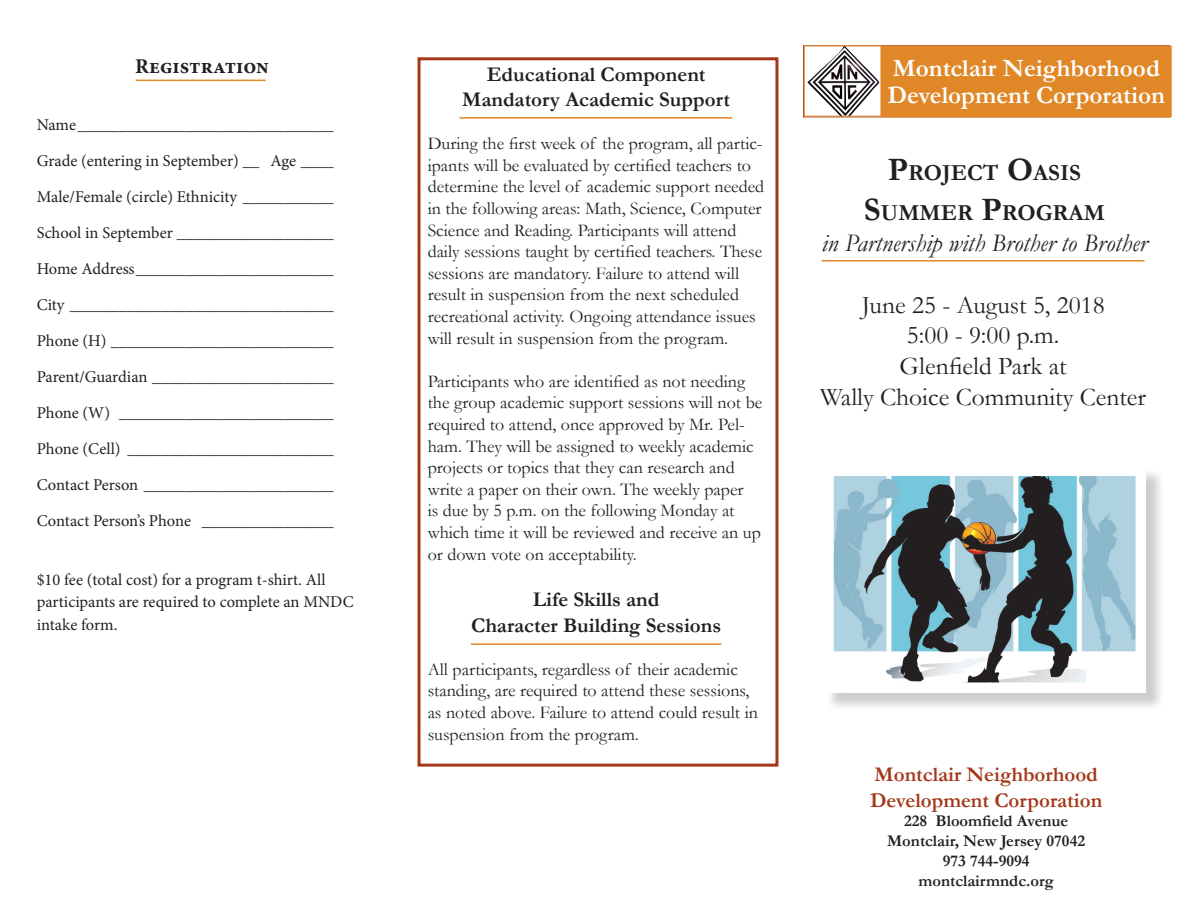
<style>
.page{position:relative;width:1188px;height:918px;background:#fff}
.page>*{position:absolute;margin:0;border:0;box-sizing:border-box;transform-origin:0 0}
.t1{font:25.5px "Garamond";color:#231f20}
.t2{font:italic 25.5px "Garamond";color:#231f20}
.t3{font:700 25.05px "Garamond";color:#fff}
.t4{font:700 23.1px "Garamond";color:#231f20}
.t5{font:700 21px "Garamond";color:#231f20}
.t6{font:700 21px "Garamond";color:#a4381a}
.t7{font:700 21px "Minion Pro";color:#231f20}
.t8{font:18px/21.6px "Garamond";color:#231f20}
.t9{font:16.5px/22.5px "Minion Pro";letter-spacing:-.005em;color:#231f20}
.t10{font:700 16.5px "Garamond";color:#231f20}
.s1{font-size:33px}
</style>
<div class="page">
<img style="left:807px;top:47px;width:72px;height:68px">
<div style="left:804px;top:45px;width:77px;height:72px;border:1px solid #e08728"></div>
<div style="left:881px;top:46px;width:290px;height:71px;background:#e08728"></div>
<div style="left:825px;top:468px;width:340px;height:244px;background:#231f20;opacity:.22"></div>
<img style="left:834px;top:476px;width:301px;height:206px">
<hr style="left:471px;top:643px;width:250px;height:2px;background:#e08728">
<hr style="left:459px;top:117px;width:273px;height:2px;background:#e08728">
<hr style="left:136px;top:80px;width:130px;height:1px;background:#e08728">
<hr style="left:822px;top:260px;width:323px;height:2px;background:#e08728">
<div style="left:418px;top:57px;width:360px;height:710px;border:3px solid #a4381a"></div>
<p class="t7" style="left:135px;top:51px;width:135px">Registration</p>
<p class="t9" style="left:37px;top:114px;width:298px">Name_______________________________</p>
<p class="t9" style="left:37px;top:150px;width:299px">Grade (entering in September) __ Age ____</p>
<p class="t9" style="left:37px;top:186px;width:298px">Male/Female (circle) Ethnicity ___________</p>
<p class="t9" style="left:37px;top:222px;width:298px">School in September ___________________</p>
<p class="t9" style="left:37px;top:258px;width:298px">Home Address________________________</p>
<p class="t9" style="left:37px;top:294px;width:298px">City ________________________________</p>
<p class="t9" style="left:37px;top:330px;width:298px">Phone (H) ___________________________</p>
<p class="t9" style="left:37px;top:366px;width:298px">Parent/Guardian ______________________</p>
<p class="t9" style="left:37px;top:402px;width:298px">Phone (W) __________________________</p>
<p class="t9" style="left:37px;top:438px;width:298px">Phone (Cell) _________________________</p>
<p class="t9" style="left:37px;top:474px;width:298px">Contact Person _______________________</p>
<p class="t9" style="left:37px;top:510px;width:298px">Contact Person’s Phone ________________</p>
<p class="t9" style="left:37px;top:568px;width:319px">$10 fee (total cost) for a program t-shirt. All participants are required to complete an MNDC intake form.</p>
<p class="t5" style="left:487px;top:60px;width:220px">Educational Component</p>
<p class="t5" style="left:462px;top:85px;width:270px">Mandatory Academic Support</p>
<p class="t8" style="left:428px;top:132px;width:338px">During the first week of the program, all partic&shy;ipants will be evaluated by certified teachers to determine the level of academic support needed in the following areas: Math, Science, Computer Science and Reading. Participants will attend daily sessions taught by certified teachers. These sessions are mandatory. Failure to attend will result in suspension from the next scheduled recreational activity. Ongoing attendance issues will result in suspension from the program.</p>
<p class="t8" style="left:428px;top:370px;width:336px">Participants who are identified as not needing the group academic support sessions will not be required to attend, once approved by Mr. Pel&shy;ham. They will be assigned to weekly academic projects or topics that they can research and write a paper on their own. The weekly paper<br>is due by 5 p.m. on the following Monday at which time it will be reviewed and receive an up or down vote on acceptability.</p>
<p class="t5" style="left:533px;top:586px;width:128px">Life Skills and</p>
<p class="t5" style="left:471px;top:611px;width:252px">Character Building Sessions</p>
<p class="t8" style="left:428px;top:658px;width:332px">All participants, regardless of their academic standing, are required to attend these sessions, as noted above. Failure to attend could result in suspension from the program.</p>
<p class="t3" style="left:893px;top:51px;width:269px">Montclair Neighborhood</p>
<p class="t3" style="left:887px;top:78px;width:279px">Development Corporation</p>
<p class="t4" style="left:888px;top:157px;width:195px"><span class="s1">P</span>ROJECT <span class="s1">O</span>ASIS</p>
<p class="t4" style="left:864px;top:197px;width:243px"><span class="s1">S</span>UMMER <span class="s1">P</span>ROGRAM</p>
<p class="t2" style="left:822px;top:225px;width:327px">in Partnership with Brother to Brother</p>
<p class="t1" style="left:862px;top:288px;width:245px">June 25 - August 5, 2018</p>
<p class="t1" style="left:907px;top:318px;width:154px">5:00 - 9:00 p.m.</p>
<p class="t1" style="left:900px;top:349px;width:169px">Glenfield Park at</p>
<p class="t1" style="left:820px;top:380px;width:327px">Wally Choice Community Center</p>
<p class="t6" style="left:874px;top:760px;width:225px">Montclair Neighborhood</p>
<p class="t6" style="left:870px;top:786px;width:234px">Development Corporation</p>
<p class="t10" style="left:904px;top:810px;width:166px">228 Bloomfield Avenue</p>
<p class="t10" style="left:887px;top:830px;width:199px">Montclair, New Jersey 07042</p>
<p class="t10" style="left:943px;top:850px;width:89px">973 744-9094</p>
<p class="t10" style="left:919px;top:869px;width:137px">montclairmndc.org</p>
</div>
